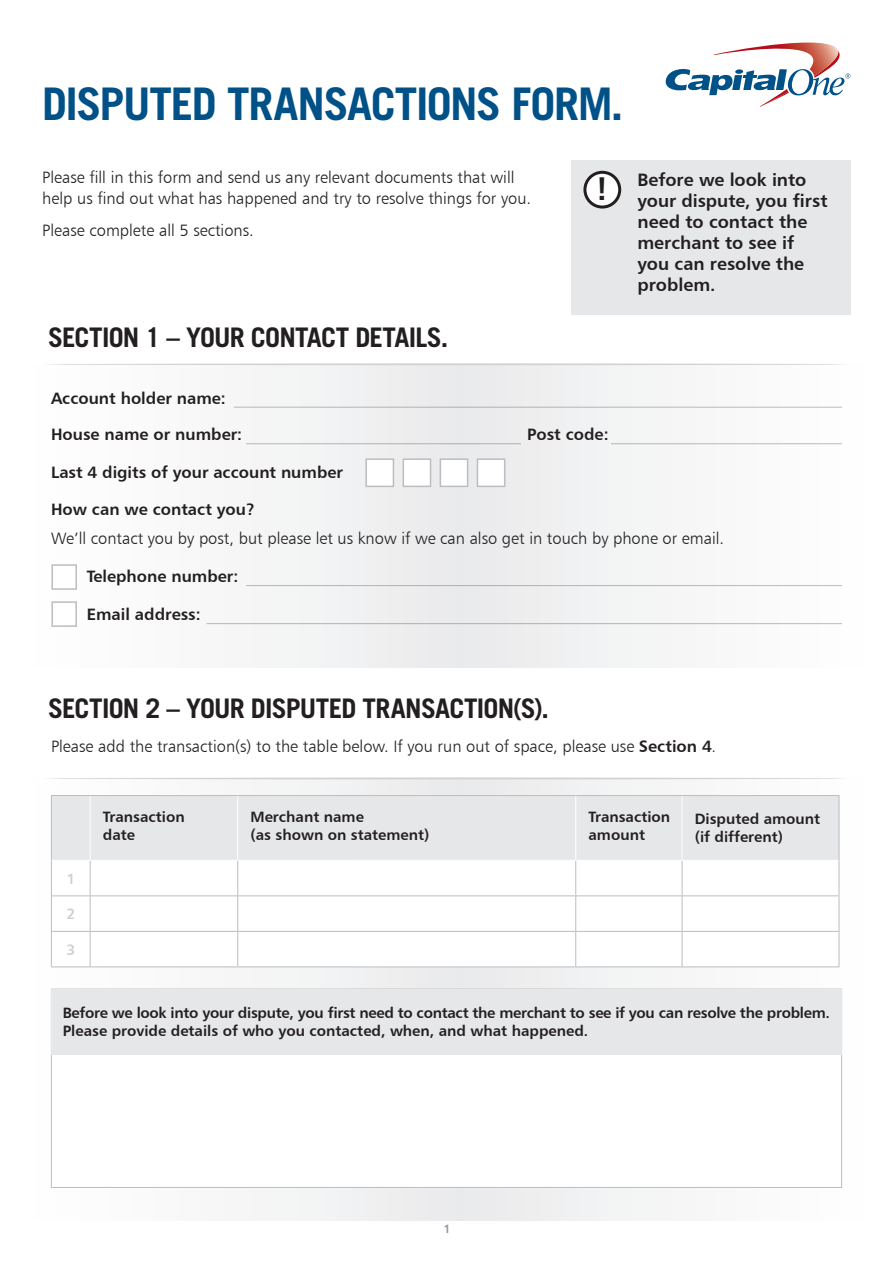
<style>
.page{position:relative;width:893px;height:1263px;background:#fff}
.page>*{position:absolute;margin:0;border:0;box-sizing:border-box;transform-origin:0 0}
.t1{font:700 45px "Trade Gothic LT Std";letter-spacing:-.03em;color:#005187}
.t2{font:33px "Humanist 777 BT Bold B";color:#231f20}
.t3{font:700 27px "Trade Gothic LT Std";letter-spacing:-.03em;color:#231f20}
.t4{font:18px/21px "Humanist 777 BT Bold B";color:#231f20}
.t5{font:16.5px/21px "Humanist 777 BT Light B";color:#231f20}
.t6{font:16.5px "Humanist 777 BT Bold B";color:#231f20}
.t7{font:15px/18px "Humanist 777 BT Bold B";letter-spacing:-.02em;color:#231f20}
.t8{font:15px/18px "Humanist 777 BT Bold B";color:#231f20}
.t9{font:15px "Humanist 777 BT Bold B";color:#cfd0d2}
.t10{font:12px "Humanist 777 BT Bold B";color:#939598}
.s1{font-family:"Humanist 777 BT Bold B"}
.s2{font-family:"Humanist 777 BT Light Condensed B"}
</style>
<div class="page">
<div style="left:20px;top:364px;width:853px;height:304px;background:#f6f6f7"></div>
<div style="left:20px;top:778px;width:853px;height:442px;background:linear-gradient(to right,#f5f5f6,#f4f4f5)"></div>
<div style="left:571px;top:160px;width:279px;height:155px;background:#e6e7e9"></div>
<svg style="left:666px;top:43px;width:184px;height:64px"></svg>
<hr style="left:43px;top:364px;width:807px;height:1px;background:#d1d2d4;border-radius:50%">
<hr style="left:43px;top:778px;width:807px;height:1px;background:#d1d2d4;border-radius:50%">
<div style="left:585px;top:172px;width:35px;height:35px;background:#fff;border-radius:50%"></div>
<div style="left:583px;top:171px;width:38px;height:38px;border:3px solid #231f20;border-radius:50%"></div>
<hr style="left:246px;top:443px;width:275px;height:1px;background:#231f20">
<hr style="left:246px;top:585px;width:596px;height:1px;background:#231f20">
<hr style="left:611px;top:443px;width:231px;height:1px;background:#231f20">
<hr style="left:206px;top:623px;width:636px;height:1px;background:#231f20">
<div style="left:51px;top:564px;width:26px;height:26px;background:#fff;border:2px solid #bcbdc0"></div>
<div style="left:51px;top:601px;width:26px;height:26px;background:#fff;border:2px solid #bcbdc0"></div>
<div style="left:365px;top:458px;width:29px;height:29px;background:#fff;border:2px solid #bcbdc0"></div>
<div style="left:403px;top:458px;width:28px;height:29px;background:#fff;border:2px solid #bcbdc0"></div>
<div style="left:440px;top:458px;width:28px;height:29px;background:#fff;border:2px solid #bcbdc0"></div>
<div style="left:477px;top:458px;width:28px;height:29px;background:#fff;border:2px solid #bcbdc0"></div>
<hr style="left:234px;top:407px;width:608px;height:1px;background:#231f20">
<div style="left:52px;top:796px;width:787px;height:64px;background:#e6e7e9"></div>
<svg style="left:52px;top:861px;width:787px;height:105px"></svg>
<hr style="left:237px;top:796px;width:1px;height:64px;background:#fff">
<hr style="left:575px;top:796px;width:1px;height:64px;background:#fff">
<hr style="left:682px;top:796px;width:1px;height:64px;background:#fff">
<hr style="left:90px;top:860px;width:148px;height:1px;background:#fff">
<hr style="left:238px;top:860px;width:338px;height:1px;background:#fff">
<hr style="left:576px;top:860px;width:106px;height:1px;background:#fff">
<hr style="left:682px;top:860px;width:157px;height:1px;background:#fff">
<hr style="left:51px;top:860px;width:1px;height:35px;background:#bcbdc0">
<hr style="left:90px;top:861px;width:1px;height:34px;background:#bcbdc0">
<hr style="left:237px;top:861px;width:1px;height:34px;background:#bcbdc0">
<hr style="left:575px;top:861px;width:1px;height:34px;background:#bcbdc0">
<hr style="left:682px;top:861px;width:1px;height:34px;background:#bcbdc0">
<hr style="left:839px;top:860px;width:1px;height:35px;background:#bcbdc0">
<hr style="left:51px;top:895px;width:39px;height:1px;background:#bcbdc0">
<hr style="left:90px;top:895px;width:148px;height:1px;background:#bcbdc0">
<hr style="left:238px;top:895px;width:338px;height:1px;background:#bcbdc0">
<hr style="left:576px;top:895px;width:106px;height:1px;background:#bcbdc0">
<hr style="left:682px;top:895px;width:157px;height:1px;background:#bcbdc0">
<hr style="left:51px;top:932px;width:1px;height:34px;background:#bcbdc0">
<hr style="left:90px;top:932px;width:1px;height:34px;background:#bcbdc0">
<hr style="left:237px;top:932px;width:1px;height:34px;background:#bcbdc0">
<hr style="left:575px;top:932px;width:1px;height:34px;background:#bcbdc0">
<hr style="left:682px;top:932px;width:1px;height:34px;background:#bcbdc0">
<hr style="left:839px;top:932px;width:1px;height:34px;background:#bcbdc0">
<hr style="left:51px;top:966px;width:39px;height:1px;background:#bcbdc0">
<hr style="left:90px;top:966px;width:148px;height:1px;background:#bcbdc0">
<hr style="left:238px;top:966px;width:338px;height:1px;background:#bcbdc0">
<hr style="left:576px;top:966px;width:106px;height:1px;background:#bcbdc0">
<hr style="left:682px;top:966px;width:157px;height:1px;background:#bcbdc0">
<hr style="left:51px;top:896px;width:1px;height:35px;background:#bcbdc0">
<hr style="left:90px;top:896px;width:1px;height:35px;background:#bcbdc0">
<hr style="left:237px;top:896px;width:1px;height:35px;background:#bcbdc0">
<hr style="left:575px;top:896px;width:1px;height:35px;background:#bcbdc0">
<hr style="left:682px;top:896px;width:1px;height:35px;background:#bcbdc0">
<hr style="left:839px;top:896px;width:1px;height:35px;background:#bcbdc0">
<hr style="left:51px;top:931px;width:39px;height:1px;background:#bcbdc0">
<hr style="left:90px;top:931px;width:148px;height:1px;background:#bcbdc0">
<hr style="left:238px;top:931px;width:338px;height:1px;background:#bcbdc0">
<hr style="left:576px;top:931px;width:106px;height:1px;background:#bcbdc0">
<hr style="left:682px;top:931px;width:157px;height:1px;background:#bcbdc0">
<hr style="left:90px;top:795px;width:148px;height:1px;background:#bcbdc0">
<hr style="left:238px;top:795px;width:338px;height:1px;background:#bcbdc0">
<hr style="left:576px;top:795px;width:106px;height:1px;background:#bcbdc0">
<hr style="left:682px;top:795px;width:157px;height:1px;background:#bcbdc0">
<hr style="left:839px;top:796px;width:1px;height:64px;background:#bcbdc0">
<hr style="left:51px;top:795px;width:39px;height:1px;background:#bcbdc0">
<hr style="left:51px;top:796px;width:1px;height:64px;background:#bcbdc0">
<hr style="left:90px;top:796px;width:1px;height:64px;background:#fff">
<hr style="left:52px;top:860px;width:38px;height:1px;background:#fff">
<div style="left:51px;top:989px;width:791px;height:199px;background:#fff;border:1px solid #bcbdc0"></div>
<div style="left:51px;top:989px;width:791px;height:65px;background:#e6e7e9"></div>
<h1 class="t1" style="left:42px;top:76px;width:583px">DISPUTED TRANSACTIONS FORM.</h1>
<p class="t5" style="left:42px;top:167px;width:490px">Please fill in this form and send us any relevant documents that will help us find out what has happened and try to resolve things for you.</p>
<p class="t5" style="left:42px;top:219px;width:213px">Please complete all 5 sections.</p>
<h3 class="t3" style="left:48px;top:320px;width:402px">SECTION 1 – YOUR CONTACT DETAILS.</h3>
<h2 class="t2" style="left:595px;top:167px;width:15px">!</h2>
<p class="t6" style="left:51px;top:388px;width:176px">Account holder name:</p>
<p class="t6" style="left:51px;top:424px;width:193px">House name or number:</p>
<p class="t6" style="left:51px;top:461px;width:294px">Last 4 digits of your account number</p>
<p class="t6" style="left:51px;top:499px;width:205px">How can we contact you?</p>
<p class="t6" style="left:527px;top:424px;width:83px">Post code:</p>
<p class="t4" style="left:637px;top:169px;width:192px">Before we look into your dispute, you first need to contact the merchant to see if you can resolve the problem.</p>
<p class="t5" style="left:51px;top:528px;width:675px">We’ll contact you by post, but please let us know if we can also get in touch by phone or email.</p>
<p class="t6" style="left:87px;top:566px;width:153px">Telephone number:</p>
<p class="t6" style="left:87px;top:604px;width:115px">Email address:</p>
<h3 class="t3" style="left:48px;top:692px;width:503px">SECTION 2 – YOUR DISPUTED TRANSACTION(S).</h3>
<p class="t5" style="left:51px;top:736px;width:666px">Please add the transaction(s) to the table below. If you run out of space, please use <span class="s1">Section 4</span><span class="s2">.</span></p>
<p class="t9" style="left:66px;top:869px;width:10px">1</p>
<p class="t9" style="left:66px;top:905px;width:10px">2</p>
<p class="t9" style="left:66px;top:940px;width:10px">3</p>
<p class="t8" style="left:103px;top:807px;width:83px">Transaction date</p>
<p class="t8" style="left:250px;top:807px;width:180px">Merchant name<br>(as shown on statement)</p>
<p class="t8" style="left:588px;top:807px;width:83px">Transaction amount</p>
<p class="t8" style="left:695px;top:809px;width:127px">Disputed amount (if different)</p>
<p class="t7" style="left:63px;top:1003px;width:769px">Before we look into your dispute, you first need to contact the merchant to see if you can resolve the problem.<br>Please provide details of who you contacted, when, and what happened.</p>
<p class="t10" style="left:443px;top:1221px;width:9px">1</p>
</div>
